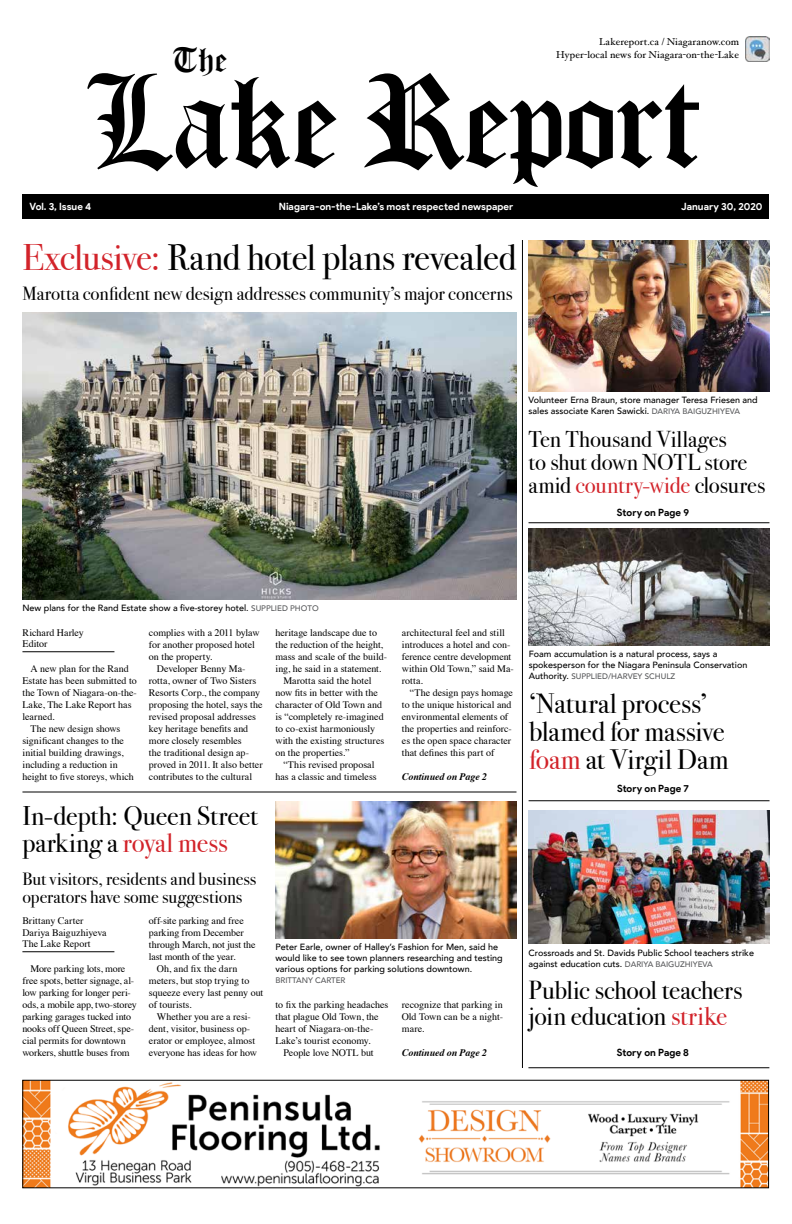
<style>
.page{position:relative;width:792px;height:1224px;background:#fff}
.page>*{position:absolute;margin:0;border:0;box-sizing:border-box;transform-origin:0 0}
.t1{font:144.6px "Old London Alternate";letter-spacing:-.01em;color:#000}
.t2{font:38.2px "Old London Alternate";color:#000}
.t3{font:37px "Bodoni Svty Two ITCTT";letter-spacing:-.01em;color:#000}
.t4{font:28px/28px "Bodoni Svty Two ITCTT";letter-spacing:-.005em;color:#000}
.t5{font:27px/27px "Bodoni Svty Two ITCTT";letter-spacing:-.005em;color:#000}
.t6{font:26px/26px "Bodoni Svty Two ITCTT";letter-spacing:-.005em;color:#000}
.t7{font:23px/23px "Bodoni Svty Two ITCTT";letter-spacing:-.005em;color:#000}
.t8{font:19px "Bodoni Svty Two ITCTT";letter-spacing:-.005em;color:#000}
.t9{font:18px/18px "Bodoni Svty Two ITCTT";letter-spacing:-.005em;color:#000}
.t10{font:10px/12px "Times";color:#000}
.t11{font:700 10px "Product Sans";letter-spacing:.005em;color:#fff}
.t12{font:10px/13px "Hoefler Text";letter-spacing:.005em;color:#000;text-align:right}
.t13{font:700 10px "Product Sans";letter-spacing:.005em;color:#000}
.t14{font:italic 700 10px "Times";letter-spacing:-.01em;color:#000}
.t15{font:500 9px/11px "Avenir";color:#000}
.t16{font:500 8px "Avenir";color:#58595b}
.s1{color:#d2232a}
.s2{font-size:8px;color:#58595b}
.s3{font-size:9px;color:#000}
</style>
<div class="page">
<img style="left:24px;top:1082px;width:743px;height:104px">
<img style="left:745px;top:37px;width:24px;height:24px">
<div style="left:22px;top:194px;width:747px;height:25px;background:#000"></div>
<hr style="left:522px;top:240px;width:1px;height:828px;background:#000">
<img style="left:529px;top:528px;width:240px;height:117px">
<img style="left:529px;top:810px;width:241px;height:134px">
<hr style="left:529px;top:522px;width:240px;height:1px;background:#000">
<hr style="left:529px;top:800px;width:241px;height:1px;background:#000">
<hr style="left:528px;top:1068px;width:241px;height:1px;background:#000">
<img style="left:22px;top:312px;width:494px;height:288px">
<hr style="left:22px;top:952px;width:92px;height:1px;background:#000">
<img style="left:275px;top:801px;width:241px;height:138px">
<img style="left:528px;top:240px;width:241px;height:152px">
<hr style="left:22px;top:792px;width:495px;height:1px;background:#000">
<hr style="left:22px;top:652px;width:92px;height:1px;background:#000">
<p class="t12" style="left:556px;top:35px;width:184px">Lakereport.ca / Niagaranow.com<br>Hyper-local news for Niagara-on-the-Lake</p>
<h2 class="t2" style="left:173px;top:37px;width:56px">The</h2>
<h1 class="t1" style="left:88px;top:37px;width:617px">Lake Report</h1>
<p class="t11" style="left:29px;top:200px;width:63px">Vol. 3, Issue 4</p>
<p class="t11" style="left:279px;top:200px;width:236px">Niagara-on-the-Lake’s most respected newspaper</p>
<p class="t11" style="left:681px;top:200px;width:83px">January 30, 2020</p>
<h3 class="t3" style="left:22px;top:227px;width:496px"><span class="s1">Exclusive:</span> Rand hotel plans revealed</h3>
<h3 class="t8" style="left:22px;top:278px;width:492px">Marotta confident new design addresses community’s major concerns</h3>
<p class="t15" style="left:529px;top:394px;width:231px">Volunteer Erna Braun, store manager Teresa Friesen and sales associate Karen Sawicki. <span class="s2">DARIYA BAIGUZHIYEVA</span></p>
<h3 class="t7" style="left:529px;top:425px;width:238px">Ten Thousand Villages<br>to shut down NOTL store amid <span class="s1">country-wide</span> closures</h3>
<p class="t13" style="left:617px;top:506px;width:74px">Story on Page 9</p>
<p class="t15" style="left:22px;top:602px;width:298px">New plans for the Rand Estate show a five-storey hotel. <span class="s2">SUPPLIED PHOTO</span></p>
<p class="t10" style="left:22px;top:626px;width:63px;line-height:11px">Richard Harley<br>Editor</p>
<p class="t10" style="left:30px;top:662px;width:100px">A new plan for the Rand</p>
<p class="t10" style="left:22px;top:674px;width:116px">Estate has been submitted to</p>
<p class="t10" style="left:22px;top:686px;width:116px">the Town of Niagara-on-the-</p>
<p class="t10" style="left:22px;top:698px;width:111px">Lake, The Lake Report has</p>
<p class="t10" style="left:22px;top:710px;width:34px">learned.</p>
<p class="t10" style="left:30px;top:722px;width:91px">The new design shows</p>
<p class="t10" style="left:22px;top:734px;width:103px">significant changes to the</p>
<p class="t10" style="left:22px;top:746px;width:103px">initial building drawings,</p>
<p class="t10" style="left:22px;top:758px;width:97px">including a reduction in</p>
<p class="t10" style="left:22px;top:770px;width:113px">height to five storeys, which</p>
<p class="t10" style="left:149px;top:626px;width:112px">complies with a 2011 bylaw for another proposed hotel on the property.</p>
<p class="t10" style="left:149px;top:662px;width:115px;text-indent:8px">Developer Benny Ma&shy;rotta, owner of Two Sisters<br>Resorts Corp., the company proposing the hotel, says the revised proposal addresses key heritage benefits and more closely resembles<br>the traditional design ap&shy;proved in 2011. It also better contributes to the cultural</p>
<h3 class="t5" style="left:22px;top:800px;width:237px">In-depth: Queen Street parking a <span class="s1">royal mess</span></h3>
<h3 class="t9" style="left:22px;top:868px;width:235px">But visitors, residents and business operators have some suggestions</h3>
<p class="t10" style="left:275px;top:626px;width:103px">heritage landscape due to</p>
<p class="t10" style="left:275px;top:638px;width:109px">the reduction of the height,</p>
<p class="t10" style="left:275px;top:650px;width:113px">mass and scale of the build-</p>
<p class="t10" style="left:275px;top:662px;width:107px">ing, he said in a statement.</p>
<p class="t10" style="left:283px;top:674px;width:90px">Marotta said the hotel</p>
<p class="t10" style="left:275px;top:686px;width:104px">now fits in better with the</p>
<p class="t10" style="left:275px;top:698px;width:108px">character of Old Town and</p>
<p class="t10" style="left:275px;top:710px;width:110px">is “completely re-imagined</p>
<p class="t10" style="left:275px;top:722px;width:101px">to co-exist harmoniously</p>
<p class="t10" style="left:275px;top:734px;width:110px">with the existing structures</p>
<p class="t10" style="left:275px;top:746px;width:76px">on the properties.”</p>
<p class="t10" style="left:283px;top:758px;width:93px">“This revised proposal</p>
<p class="t10" style="left:275px;top:770px;width:103px">has a classic and timeless</p>
<p class="t10" style="left:402px;top:626px;width:113px">architectural feel and still introduces a hotel and con&shy;ference centre development within Old Town,” said Ma&shy;rotta.</p>
<p class="t10" style="left:402px;top:686px;width:113px;text-indent:8px">“The design pays homage to the unique historical and environmental elements of the properties and reinforc&shy;es the open space character that defines this part of</p>
<p class="t14" style="left:402px;top:767px;width:87px">Continued on Page 2</p>
<p class="t10" style="left:22px;top:914px;width:86px">Brittany Carter<br>Dariya Baiguzhiyeva</p>
<p class="t10" style="left:22px;top:937px;width:70px">The Lake Report</p>
<p class="t10" style="left:22px;top:962px;width:116px;text-indent:8px">More parking lots, more free spots, better signage, al&shy;low parking for longer peri&shy;ods, a mobile app, two-storey parking garages tucked into nooks off Queen Street, spe&shy;cial permits for downtown workers, shuttle buses from</p>
<p class="t10" style="left:149px;top:914px;width:96px">off-site parking and free</p>
<p class="t10" style="left:149px;top:926px;width:96px">parking from December</p>
<p class="t10" style="left:149px;top:938px;width:108px">through March, not just the</p>
<p class="t10" style="left:149px;top:950px;width:88px">last month of the year.</p>
<p class="t10" style="left:157px;top:962px;width:82px">Oh, and fix the darn</p>
<p class="t10" style="left:149px;top:974px;width:102px">meters, but stop trying to</p>
<p class="t10" style="left:149px;top:986px;width:116px">squeeze every last penny out</p>
<p class="t10" style="left:149px;top:998px;width:44px">of tourists.</p>
<p class="t10" style="left:157px;top:1010px;width:95px">Whether you are a resi-</p>
<p class="t10" style="left:149px;top:1022px;width:103px">dent, visitor, business op-</p>
<p class="t10" style="left:149px;top:1034px;width:108px">erator or employee, almost</p>
<p class="t10" style="left:149px;top:1046px;width:110px">everyone has ideas for how</p>
<p class="t15" style="left:275px;top:941px;width:229px">Peter Earle, owner of Halley’s Fashion for Men, said he would like to see town planners researching and testing various options for parking solutions downtown.</p>
<p class="t16" style="left:275px;top:973px;width:72px">BRITTANY CARTER</p>
<p class="t10" style="left:275px;top:998px;width:115px">to fix the parking headaches that plague Old Town, the heart of Niagara-on-the-<br>Lake’s tourist economy.</p>
<p class="t10" style="left:283px;top:1046px;width:92px">People love NOTL but</p>
<p class="t10" style="left:402px;top:998px;width:103px;text-align:justify">recognize that parking in Old Town can be a night&shy;mare.</p>
<p class="t14" style="left:402px;top:1043px;width:87px">Continued on Page 2</p>
<p class="t15" style="left:529px;top:648px;width:220px">Foam accumulation is a natural process, says a spokesperson for the Niagara Peninsula Conservation</p>
<p class="t16" style="left:529px;top:669px;width:148px"><span class="s3">Authority.</span> SUPPLIED/HARVEY SCHULZ</p>
<h3 class="t4" style="left:529px;top:687px;width:201px">‘Natural process’ blamed for massive <span class="s1">foam</span> at Virgil Dam</h3>
<p class="t13" style="left:617px;top:782px;width:73px">Story on Page 7</p>
<p class="t15" style="left:529px;top:947px;width:227px">Crossroads and St. Davids Public School teachers strike against education cuts. <span class="s2">DARIYA BAIGUZHIYEVA</span></p>
<h3 class="t6" style="left:529px;top:975px;width:215px">Public school teachers join education <span class="s1">strike</span></h3>
<p class="t13" style="left:617px;top:1046px;width:74px">Story on Page 8</p>
</div>
